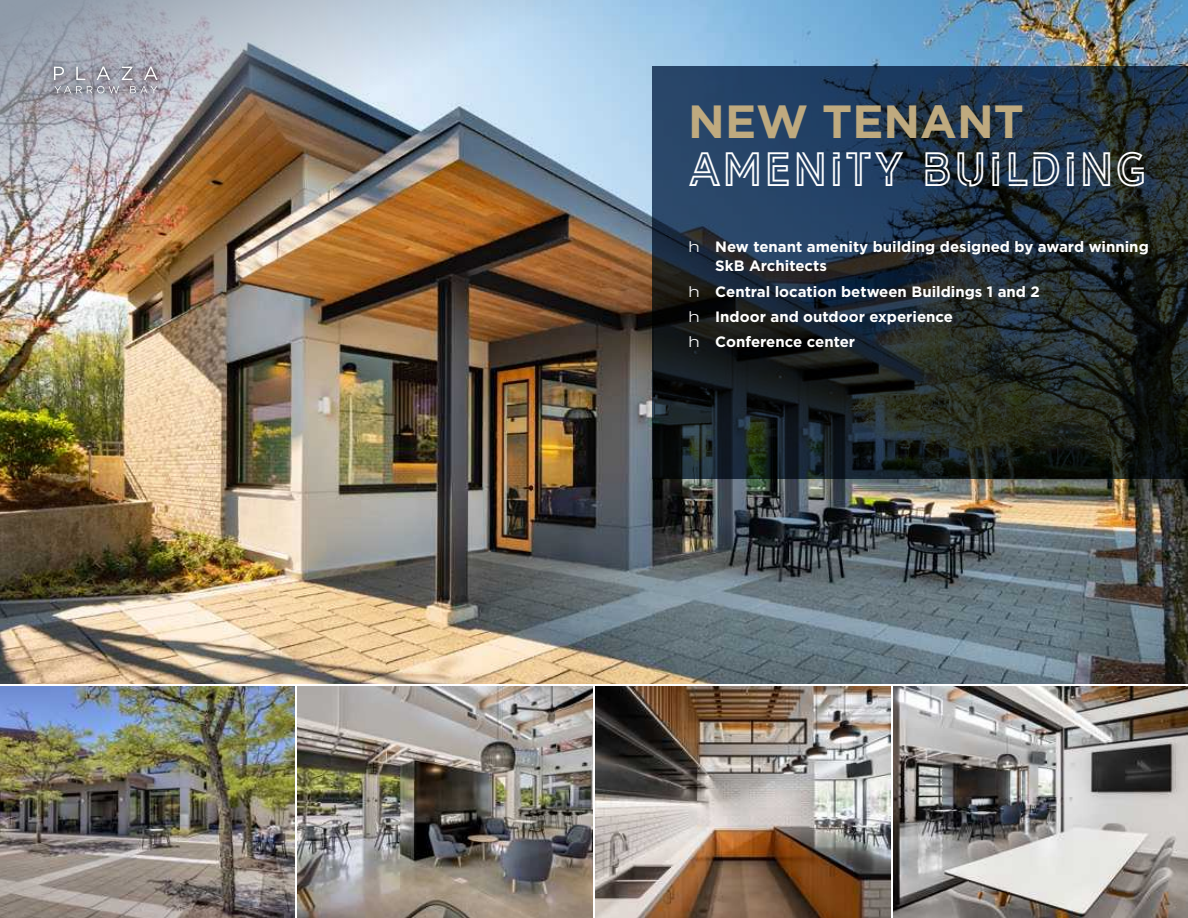
<style>
.page{position:relative;width:1188px;height:918px;background:#fff}
.page>*{position:absolute;margin:0;border:0;box-sizing:border-box;transform-origin:0 0}
.t1{font:700 46.5px "Gotham";color:#bfaa7f}
.t2{font:45px "LIBRARY3 AM";color:#fff}
.t3{font:700 15px/25.2px "Gotham";color:#fff}
</style>
<div class="page">
<img style="left:0;top:687px;width:295px;height:231px">
<img style="left:298px;top:687px;width:294px;height:231px">
<img style="left:596px;top:687px;width:294px;height:231px">
<img style="left:893px;top:687px;width:295px;height:231px">
<img style="left:0;top:0;width:1188px;height:684px">
<svg style="left:652px;top:66px;width:536px;height:412px;background:#1d2b36"></svg>
<svg style="left:47px;top:59px;width:117px;height:42px;background:#9f9faa"></svg>
<svg style="left:54px;top:67px;width:10px;height:13px"></svg>
<svg style="left:76px;top:67px;width:9px;height:13px"></svg>
<svg style="left:97px;top:67px;width:13px;height:13px"></svg>
<svg style="left:122px;top:67px;width:10px;height:13px"></svg>
<svg style="left:144px;top:67px;width:14px;height:13px"></svg>
<svg style="left:54px;top:86px;width:65px;height:7px"></svg>
<svg style="left:130px;top:86px;width:27px;height:7px"></svg>
<svg style="left:689px;top:241px;width:7px;height:11px"></svg>
<svg style="left:689px;top:286px;width:7px;height:11px"></svg>
<svg style="left:689px;top:311px;width:7px;height:11px"></svg>
<svg style="left:689px;top:336px;width:7px;height:11px"></svg>
<h1 class="t1" style="left:688px;top:91px;width:337px">NEW TENANT</h1>
<h2 class="t2" style="left:688px;top:142px;width:460px">AMENITY BUILDING</h2>
<p class="t3" style="left:715px;top:237px;width:435px;line-height:19.5px">New tenant amenity building designed by award winning<br>SkB Architects</p>
<p class="t3" style="left:715px;top:279px;width:326px">Central location between Buildings 1 and 2<br>Indoor and outdoor experience<br>Conference center</p>
</div>
